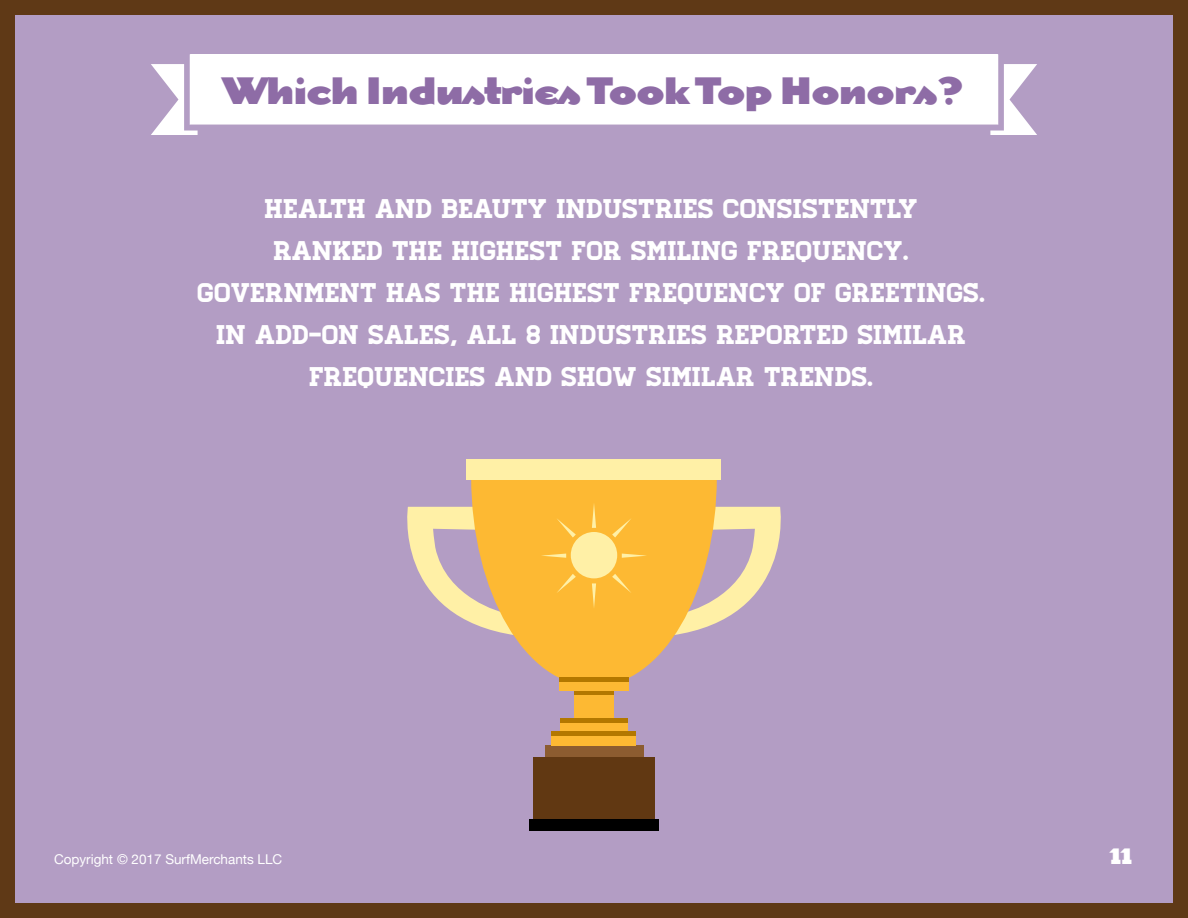
<style>
.page{position:relative;width:1188px;height:918px;background:#fff}
.page>*{position:absolute;margin:0;border:0;box-sizing:border-box;transform-origin:0 0}
.t1{font:900 36px "Dogma";color:#8e6ca6}
.t2{font:27px/42px "Homestead";color:#fff;text-align:center}
.t3{font:900 21px "Dogma";color:#fff}
.t4{font:13.5px "Helvetica Neue";color:#fff}
</style>
<div class="page">
<div style="left:8px;top:8px;width:1172px;height:902px;background:#b39dc4"></div>
<div style="left:0;top:0;width:1188px;height:918px;border:15px solid #5f3916"></div>
<div style="left:190px;top:54px;width:808px;height:71px;background:#fff"></div>
<svg style="left:151px;top:64px;width:47px;height:71px"></svg>
<svg style="left:990px;top:64px;width:47px;height:71px"></svg>
<svg style="left:407px;top:507px;width:64px;height:116px"></svg>
<svg style="left:717px;top:507px;width:64px;height:116px"></svg>
<svg style="left:471px;top:480px;width:246px;height:198px;fill:#fdb933"></svg>
<div style="left:467px;top:459px;width:254px;height:21px;background:#fff0a6"></div>
<div style="left:529px;top:819px;width:130px;height:12px;background:#000"></div>
<div style="left:545px;top:745px;width:98px;height:12px;background:#8c5c30"></div>
<div style="left:533px;top:757px;width:122px;height:62px;background:#613812"></div>
<div style="left:574px;top:690px;width:40px;height:39px;background:#fdb933"></div>
<div style="left:574px;top:690px;width:40px;height:5px;background:#b37800"></div>
<div style="left:559px;top:678px;width:70px;height:12px;background:#fdb933"></div>
<hr style="left:559px;top:678px;width:70px;height:4px;background:#b37800">
<div style="left:560px;top:718px;width:68px;height:15px;background:#fdb933"></div>
<div style="left:560px;top:718px;width:68px;height:5px;background:#b37800"></div>
<div style="left:552px;top:731px;width:84px;height:14px;background:#fdb933"></div>
<div style="left:552px;top:731px;width:84px;height:5px;background:#b37800"></div>
<div style="left:571px;top:532px;width:46px;height:46px;background:#fff0a6;border-radius:50%"></div>
<svg style="left:592px;top:503px;width:4px;height:25px"></svg>
<svg style="left:592px;top:583px;width:4px;height:26px"></svg>
<svg style="left:622px;top:554px;width:25px;height:4px"></svg>
<svg style="left:541px;top:554px;width:25px;height:4px"></svg>
<svg style="left:612px;top:518px;width:20px;height:20px"></svg>
<svg style="left:556px;top:574px;width:20px;height:19px"></svg>
<svg style="left:612px;top:574px;width:20px;height:19px"></svg>
<svg style="left:556px;top:518px;width:20px;height:20px"></svg>
<h1 class="t1" style="left:224px;top:59px;width:742px">Which Industries Took Top Honors?</h1>
<p class="t2" style="left:198px;top:189px;width:788px">HEALTH AND BEAUTY INDUSTRIES CONSISTENTLY<br>RANKED THE HIGHEST FOR SMILING FREQUENCY.<br>GOVERNMENT HAS THE HIGHEST FREQUENCY OF GREETINGS.<br>IN ADD-ON SALES, ALL 8 INDUSTRIES REPORTED SIMILAR FREQUENCIES AND SHOW SIMILAR TRENDS.</p>
<p class="t4" style="left:54px;top:850px;width:230px">Copyright © 2017 SurfMerchants LLC</p>
<p class="t3" style="left:1110px;top:838px;width:24px">11</p>
</div>
